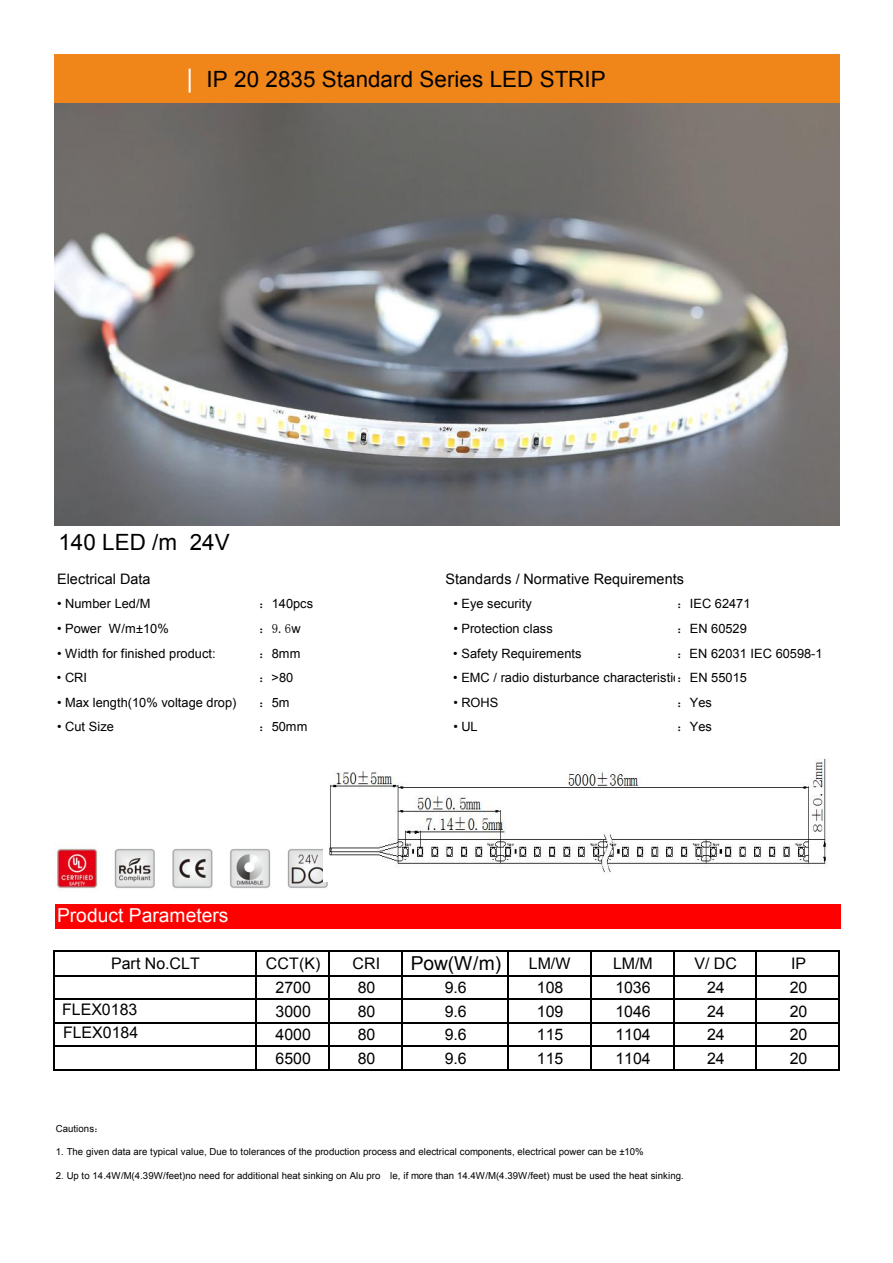
<style>
.page{position:relative;width:893px;height:1263px;background:#fff}
.page>*{position:absolute;margin:0;border:0;box-sizing:border-box;transform-origin:0 0}
.t1{font:22.35px "Arial";color:#000}
.t2{font:19.2px "Arial";color:#fff}
.t3{font:19.2px "Arial";color:#000}
.t4{font:15.9px "Arial";letter-spacing:-.005em;color:#000}
.t5{font:14.4px "Arial";letter-spacing:.005em;color:#000}
.t6{font:12.75px "Arial";color:#000}
.t7{font:12.75px "Sim Sun";color:#000}
.t8{font:9.6px "Arial";color:#000}
.s1{font-size:25.5px;color:#fff}
.s2{font-family:"Sim Sun"}
.s3{font-family:"Arial"}
</style>
<div class="page">
<div style="left:55px;top:54px;width:785px;height:49px;background:#f08519"></div>
<div style="left:55px;top:904px;width:86px;height:25px;background:#f00"></div>
<div style="left:141px;top:904px;width:116px;height:25px;background:#f00"></div>
<div style="left:256px;top:904px;width:74px;height:25px;background:#f00"></div>
<div style="left:330px;top:904px;width:73px;height:25px;background:#f00"></div>
<div style="left:403px;top:904px;width:106px;height:25px;background:#f00"></div>
<div style="left:508px;top:904px;width:84px;height:25px;background:#f00"></div>
<div style="left:591px;top:904px;width:83px;height:25px;background:#f00"></div>
<div style="left:674px;top:904px;width:83px;height:25px;background:#f00"></div>
<div style="left:757px;top:904px;width:83px;height:25px;background:#f00"></div>
<hr style="left:53px;top:950px;width:787px;height:2px;background:#000">
<hr style="left:53px;top:975px;width:787px;height:2px;background:#000">
<hr style="left:53px;top:999px;width:787px;height:1px;background:#000">
<hr style="left:53px;top:1022px;width:787px;height:1px;background:#000">
<hr style="left:53px;top:1045px;width:787px;height:2px;background:#000">
<hr style="left:53px;top:1069px;width:787px;height:1px;background:#000">
<hr style="left:53px;top:950px;width:2px;height:120px;background:#000">
<hr style="left:255px;top:950px;width:2px;height:120px;background:#000">
<hr style="left:328px;top:950px;width:2px;height:120px;background:#000">
<hr style="left:401px;top:950px;width:2px;height:120px;background:#000">
<hr style="left:507px;top:950px;width:2px;height:120px;background:#000">
<hr style="left:590px;top:950px;width:2px;height:120px;background:#000">
<hr style="left:673px;top:950px;width:1px;height:120px;background:#000">
<hr style="left:756px;top:950px;width:1px;height:120px;background:#000">
<hr style="left:838px;top:950px;width:2px;height:120px;background:#000">
<img style="left:55px;top:848px;width:273px;height:42px">
<img style="left:55px;top:103px;width:784px;height:422px">
<img style="left:324px;top:758px;width:504px;height:124px">
<p class="t1" style="left:187px;top:64px;width:421px"><span class="s1">|</span> IP 20 2835 Standard Series LED STRIP</p>
<p class="t1" style="left:58px;top:528px;width:173px">140 LED /m 24V</p>
<p class="t5" style="left:57px;top:570px;width:95px">Electrical Data</p>
<p class="t5" style="left:445px;top:570px;width:240px">Standards / Normative Requirements</p>
<p class="t6" style="left:57px;top:596px;width:95px">• Number Led/M</p>
<p class="t6" style="left:259px;top:596px;width:56px"><span class="s2">：</span>140pcs</p>
<p class="t6" style="left:453px;top:596px;width:80px">• Eye security</p>
<p class="t6" style="left:677px;top:596px;width:75px"><span class="s2">：</span>IEC 62471</p>
<p class="t6" style="left:57px;top:620px;width:113px">• Power W/m±10%</p>
<p class="t7" style="left:259px;top:622px;width:43px">：9.6<span class="s3">w</span></p>
<p class="t6" style="left:453px;top:620px;width:101px">• Protection class</p>
<p class="t6" style="left:677px;top:620px;width:72px"><span class="s2">：</span>EN 60529</p>
<p class="t6" style="left:57px;top:645px;width:160px">• Width for finished product:</p>
<p class="t6" style="left:259px;top:645px;width:43px"><span class="s2">：</span>8mm</p>
<p class="t6" style="left:453px;top:645px;width:130px">• Safety Requirements</p>
<p class="t6" style="left:677px;top:645px;width:147px"><span class="s2">：</span>EN 62031 IEC 60598-1</p>
<p class="t6" style="left:57px;top:669px;width:32px">• CRI</p>
<p class="t6" style="left:259px;top:669px;width:36px"><span class="s2">：</span>&gt;80</p>
<p class="t6" style="left:453px;top:669px;width:295px">• EMC / radio disturbance characteristic<span class="s2">：</span>EN 55015</p>
<p class="t6" style="left:57px;top:694px;width:181px">• Max length(10% voltage drop)</p>
<p class="t6" style="left:259px;top:694px;width:32px"><span class="s2">：</span>5m</p>
<p class="t6" style="left:453px;top:694px;width:47px">• ROHS</p>
<p class="t6" style="left:677px;top:694px;width:37px"><span class="s2">：</span>Yes</p>
<p class="t6" style="left:57px;top:719px;width:58px">• Cut Size</p>
<p class="t6" style="left:259px;top:719px;width:50px"><span class="s2">：</span>50mm</p>
<p class="t6" style="left:453px;top:719px;width:26px">• UL</p>
<p class="t6" style="left:677px;top:719px;width:37px"><span class="s2">：</span>Yes</p>
<p class="t2" style="left:57px;top:903px;width:173px">Product Parameters</p>
<p class="t4" style="left:111px;top:953px;width:90px">Part No.CLT</p>
<p class="t4" style="left:266px;top:953px;width:56px">CCT(K)</p>
<p class="t4" style="left:353px;top:953px;width:29px">CRI</p>
<p class="t3" style="left:411px;top:951px;width:92px">Pow(W/m)</p>
<p class="t4" style="left:529px;top:953px;width:43px">LM/W</p>
<p class="t4" style="left:613px;top:953px;width:41px">LM/M</p>
<p class="t4" style="left:695px;top:953px;width:44px">V/ DC</p>
<p class="t4" style="left:791px;top:953px;width:17px">IP</p>
<p class="t4" style="left:276px;top:977px;width:37px">2700</p>
<p class="t4" style="left:358px;top:977px;width:19px">80</p>
<p class="t4" style="left:445px;top:977px;width:24px">9.6</p>
<p class="t4" style="left:537px;top:977px;width:28px">108</p>
<p class="t4" style="left:615px;top:977px;width:37px">1036</p>
<p class="t4" style="left:707px;top:977px;width:19px">24</p>
<p class="t4" style="left:790px;top:977px;width:19px">20</p>
<p class="t4" style="left:62px;top:998px;width:77px">FLEX0183</p>
<p class="t4" style="left:276px;top:1001px;width:37px">3000</p>
<p class="t4" style="left:358px;top:1001px;width:19px">80</p>
<p class="t4" style="left:445px;top:1001px;width:24px">9.6</p>
<p class="t4" style="left:537px;top:1001px;width:28px">109</p>
<p class="t4" style="left:615px;top:1001px;width:37px">1046</p>
<p class="t4" style="left:707px;top:1001px;width:19px">24</p>
<p class="t4" style="left:790px;top:1001px;width:19px">20</p>
<p class="t4" style="left:63px;top:1022px;width:77px">FLEX0184</p>
<p class="t4" style="left:276px;top:1024px;width:37px">4000</p>
<p class="t4" style="left:358px;top:1024px;width:19px">80</p>
<p class="t4" style="left:445px;top:1024px;width:24px">9.6</p>
<p class="t4" style="left:537px;top:1024px;width:28px">115</p>
<p class="t4" style="left:615px;top:1024px;width:37px">1104</p>
<p class="t4" style="left:707px;top:1024px;width:19px">24</p>
<p class="t4" style="left:790px;top:1024px;width:19px">20</p>
<p class="t4" style="left:276px;top:1048px;width:37px">6500</p>
<p class="t4" style="left:358px;top:1048px;width:19px">80</p>
<p class="t4" style="left:445px;top:1048px;width:24px">9.6</p>
<p class="t4" style="left:537px;top:1048px;width:28px">115</p>
<p class="t4" style="left:615px;top:1048px;width:37px">1104</p>
<p class="t4" style="left:707px;top:1048px;width:19px">24</p>
<p class="t4" style="left:790px;top:1048px;width:19px">20</p>
<p class="t8" style="left:56px;top:1122px;width:49px">Cautions<span class="s2">：</span></p>
<p class="t8" style="left:56px;top:1146px;width:589px">1. The given data are typical value, Due to tolerances of the production process and electrical components, electrical power can be ±10%</p>
<p class="t8" style="left:56px;top:1169px;width:629px">2. Up to 14.4W/M(4.39W/feet)no need for additional heat sinking on Alu pro le, if more than 14.4W/M(4.39W/feet) must be used the heat sinking.</p>
</div>
